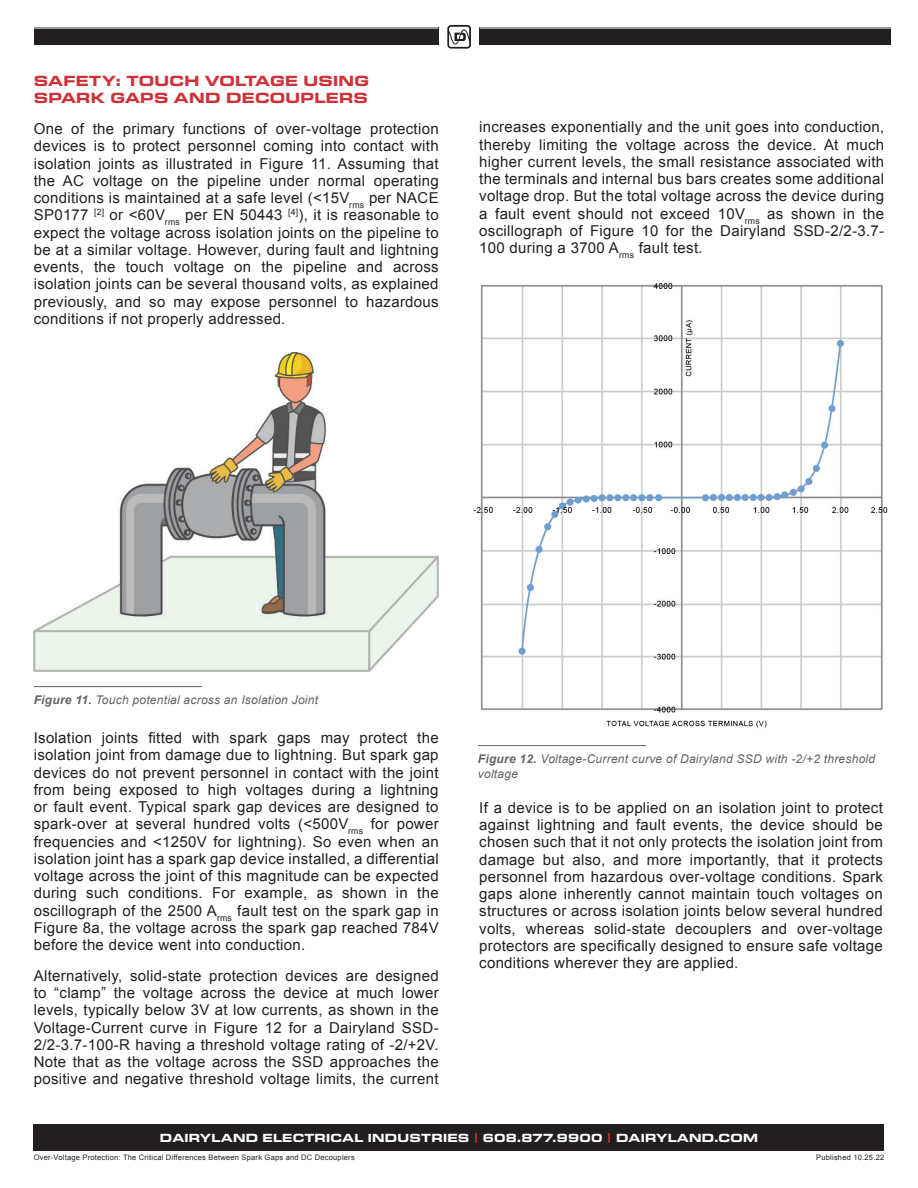
<style>
.page{position:relative;width:918px;height:1188px;background:#fff}
.page>*{position:absolute;margin:0;border:0;box-sizing:border-box;transform-origin:0 0}
.Body_Copy{font:15px/17.2px "Arial";letter-spacing:.02em;color:#231f20;text-align:justify}
.Body_Copy-2{font:700 expanded 15px/17.2px "Eurostile Next LT Pro";letter-spacing:.02em;color:#cf3138}
.t1{font:italic 12px/15px "Arial";letter-spacing:.02em;color:#636366}
.t2{font:700 expanded 12px "Eurostile Next LT Pro";letter-spacing:.02em;color:#fff}
.t3{font:7.5px "Arial";letter-spacing:.03em;color:#231f20}
.s1{font-weight:700}
.s2{color:#cf3138}
</style>
<div class="page">
<img style="left:34px;top:352px;width:405px;height:320px">
<hr style="left:34px;top:686px;width:168px;height:1px;background:#636366">
<hr style="left:478px;top:745px;width:168px;height:1px;background:#636366">
<img style="left:473px;top:283px;width:415px;height:445px">
<div style="left:34px;top:1124px;width:850px;height:27px;background:#231f20"></div>
<div style="left:480px;top:27px;width:411px;height:18px;background:#231f20"></div>
<div style="left:34px;top:27px;width:404px;height:18px;background:#231f20"></div>
<svg style="left:447px;top:25px;width:24px;height:24px"></svg>
<hr style="left:480px;top:27px;width:411px;height:2px;background:#bcbdc0">
<hr style="left:34px;top:27px;width:404px;height:2px;background:#bcbdc0">
<p class="Body_Copy-2" style="left:34px;top:73px;width:337px">SAFETY: TOUCH VOLTAGE USING<br>SPARK GAPS AND DECOUPLERS</p>
<p class="Body_Copy" style="left:34px;top:120px;width:406px">One of the primary functions of over-voltage protection devices is to protect personnel coming into contact with isolation joints as illustrated in Figure 11. Assuming that the AC voltage on the pipeline under normal operating conditions is maintained at a safe level (&lt;15V<sub>rms</sub> per NACE SP0177 <sup>[2]</sup> or &lt;60V<sub>rms</sub> per EN 50443 <sup>[4]</sup>), it is reasonable to expect the voltage across isolation joints on the pipeline to be at a similar voltage. However, during fault and lightning events, the touch voltage on the pipeline and across isolation joints can be several thousand volts, as explained previously, and so may expose personnel to hazardous conditions if not properly addressed.</p>
<p class="Body_Copy" style="left:479px;top:119px;width:406px">increases exponentially and the unit goes into conduction, thereby limiting the voltage across the device. At much higher current levels, the small resistance associated with the terminals and internal bus bars creates some additional voltage drop. But the total voltage across the device during a fault event should not exceed 10V<sub>rms</sub> as shown in the oscillograph of Figure 10 for the Dairyland SSD-2/2-3.7- 100 during a 3700 A<sub>rms</sub> fault test.</p>
<p class="t1" style="left:34px;top:693px;width:286px"><span class="s1">Figure 11.</span> Touch potential across an Isolation Joint</p>
<p class="Body_Copy" style="left:34px;top:729px;width:406px">Isolation joints fitted with spark gaps may protect the isolation joint from damage due to lightning. But spark gap devices do not prevent personnel in contact with the joint from being exposed to high voltages during a lightning or fault event. Typical spark gap devices are designed to spark-over at several hundred volts (&lt;500V<sub>rms</sub> for power frequencies and &lt;1250V for lightning). So even when an isolation joint has a spark gap device installed, a differential voltage across the joint of this magnitude can be expected during such conditions. For example, as shown in the oscillograph of the 2500 A<sub>rms</sub> fault test on the spark gap in Figure 8a, the voltage across the spark gap reached 784V before the device went into conduction.</p>
<p class="Body_Copy" style="left:34px;top:967px;width:407px">Alternatively, solid-state protection devices are designed to “clamp” the voltage across the device at much lower levels, typically below 3V at low currents, as shown in the Voltage-Current curve in Figure 12 for a Dairyland SSD-2/2-3.7-100-R having a threshold voltage rating of -2/+2V.<br>Note that as the voltage across the SSD approaches the positive and negative threshold voltage limits, the current</p>
<p class="t1" style="left:478px;top:752px;width:399px"><span class="s1">Figure 12.</span> Voltage-Current curve of Dairyland SSD with -2/+2 threshold voltage</p>
<p class="Body_Copy" style="left:479px;top:799px;width:405px">If a device is to be applied on an isolation joint to protect against lightning and fault events, the device should be chosen such that it not only protects the isolation joint from damage but also, and more importantly, that it protects personnel from hazardous over-voltage conditions. Spark gaps alone inherently cannot maintain touch voltages on structures or across isolation joints below several hundred volts, whereas solid-state decouplers and over-voltage protectors are specifically designed to ensure safe voltage conditions wherever they are applied.</p>
<p class="t2" style="left:160px;top:1131px;width:600px">DAIRYLAND ELECTRICAL INDUSTRIES <span class="s2">|</span> 608.877.9900 <span class="s2">|</span> DAIRYLAND.COM</p>
<p class="t3" style="left:34px;top:1152px;width:323px">Over-Voltage Protection: The Critical Differences Between Spark Gaps and DC Decouplers</p>
<p class="t3" style="left:816px;top:1152px;width:70px">Published 10.25.22</p>
</div>
